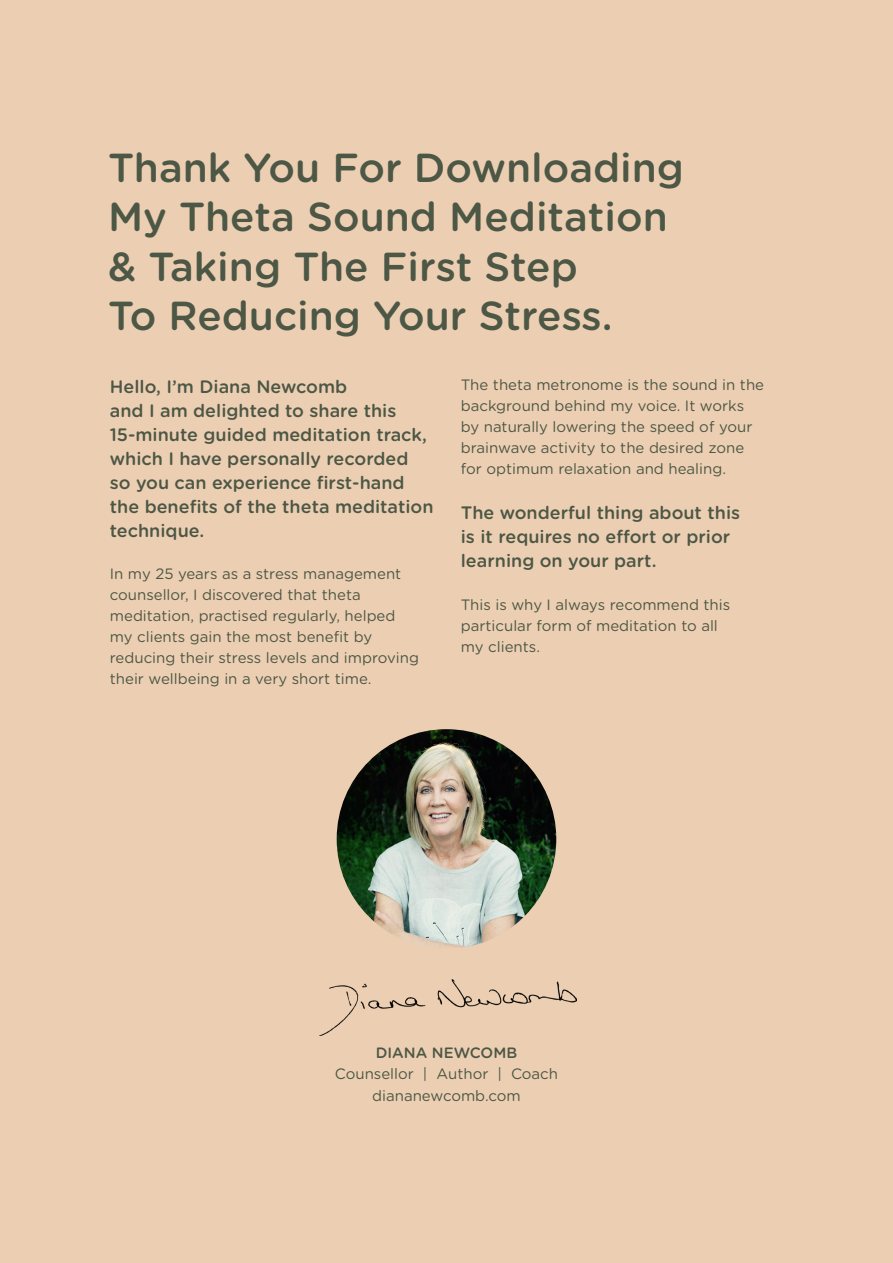
<style>
.page{position:relative;width:893px;height:1263px;background:#eccfb3}
.page>*{position:absolute;margin:0;border:0;box-sizing:border-box;transform-origin:0 0}
.Heading_1{font:500 40.5px "Gotham Rounded";color:#4d5745}
.Paragraph_Style_2{font:500 18px/24px "Gotham Rounded";color:#4d5745}
.Paragraph_Style_1{font:15px/21px "Gotham Rounded";color:#4d5745}
.Paragraph_Style_1-2{font:500 15px "Gotham Rounded";color:#4d5745}
</style>
<div class="page">
<img style="left:337px;top:729px;width:219px;height:220px;border-radius:110px">
<img style="left:320px;top:979px;width:256px;height:57px">
<p class="Heading_1" style="left:108px;top:139px;width:578px">Thank You For Downloading</p>
<p class="Heading_1" style="left:108px;top:188px;width:561px">My Theta Sound Meditation</p>
<p class="Heading_1" style="left:108px;top:238px;width:471px">&amp; Taking The First Step</p>
<p class="Heading_1" style="left:108px;top:287px;width:506px">To Reducing Your Stress.</p>
<p class="Paragraph_Style_2" style="left:110px;top:374px;width:239px">Hello, I’m Diana Newcomb</p>
<p class="Paragraph_Style_2" style="left:110px;top:398px;width:288px">and I am delighted to share this</p>
<p class="Paragraph_Style_2" style="left:110px;top:422px;width:325px">15-minute guided meditation track, which I have personally recorded so you can experience first-hand the benefits of the theta meditation technique.</p>
<p class="Paragraph_Style_1" style="left:110px;top:562px;width:293px">In my 25 years as a stress management counsellor, I discovered that theta</p>
<p class="Paragraph_Style_1" style="left:110px;top:604px;width:287px">meditation, practised regularly, helped</p>
<p class="Paragraph_Style_1" style="left:110px;top:625px;width:264px">my clients gain the most benefit by</p>
<p class="Paragraph_Style_1" style="left:110px;top:646px;width:311px">reducing their stress levels and improving their wellbeing in a very short time.</p>
<p class="Paragraph_Style_1" style="left:461px;top:374px;width:305px">The theta metronome is the sound in the background behind my voice. It works</p>
<p class="Paragraph_Style_1" style="left:461px;top:416px;width:293px">by naturally lowering the speed of your brainwave activity to the desired zone</p>
<p class="Paragraph_Style_1" style="left:461px;top:458px;width:267px">for optimum relaxation and healing.</p>
<p class="Paragraph_Style_2" style="left:461px;top:500px;width:281px">The wonderful thing about this</p>
<p class="Paragraph_Style_2" style="left:461px;top:524px;width:271px">is it requires no effort or prior learning on your part.</p>
<p class="Paragraph_Style_1" style="left:461px;top:593px;width:271px">This is why I always recommend this</p>
<p class="Paragraph_Style_1" style="left:461px;top:614px;width:259px">particular form of meditation to all</p>
<p class="Paragraph_Style_1" style="left:461px;top:635px;width:81px">my clients.</p>
<p class="Paragraph_Style_1-2" style="left:376px;top:1042px;width:143px">DIANA NEWCOMB</p>
<p class="Paragraph_Style_1" style="left:335px;top:1063px;width:225px">Counsellor | Author | Coach</p>
<p class="Paragraph_Style_1" style="left:372px;top:1084px;width:150px">diananewcomb.com</p>
</div>
